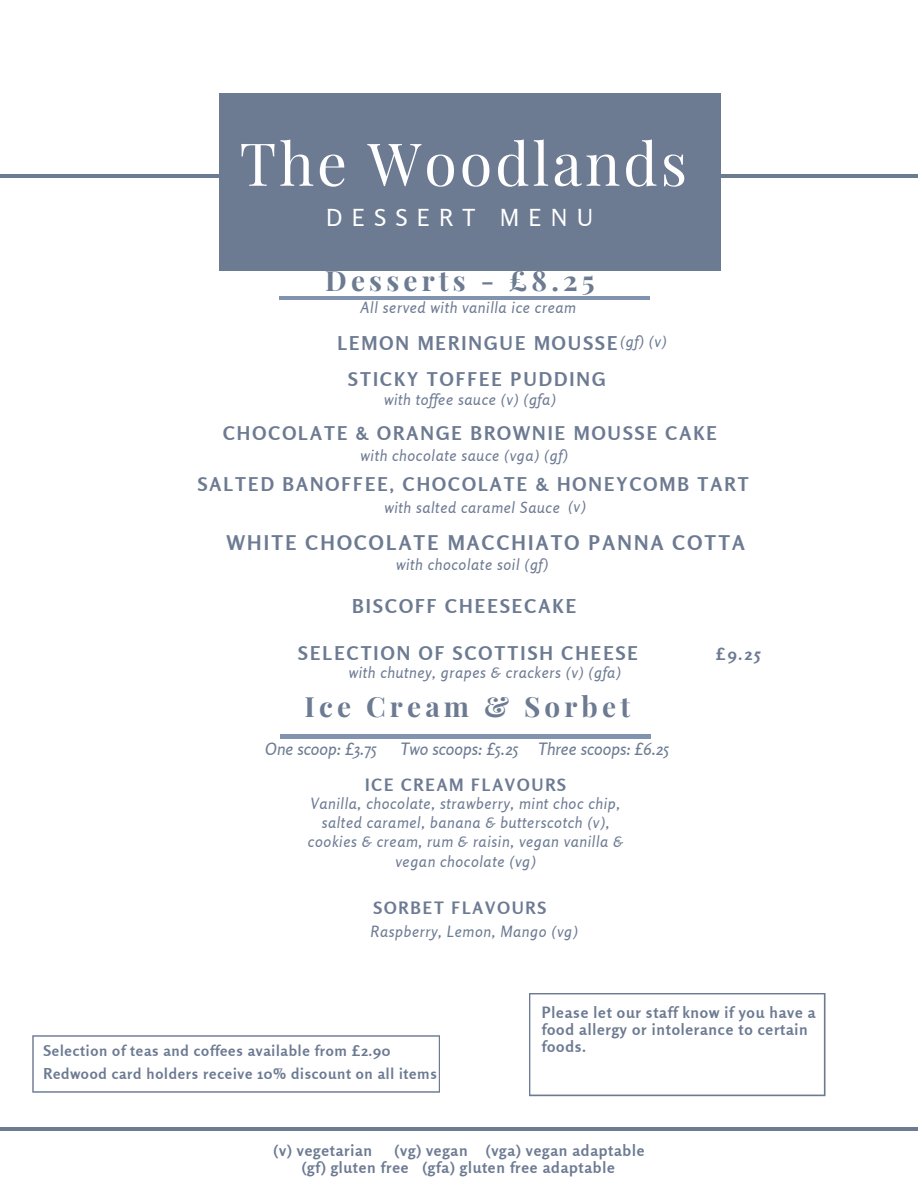
<style>
.page{position:relative;width:918px;height:1188px;background:#fff}
.page>*{position:absolute;margin:0;border:0;box-sizing:border-box;transform-origin:0 0}
.t1{font:59.25px "Playfair Display";letter-spacing:.05em;color:#fff}
.t2{font:700 27.9px "Playfair Display";letter-spacing:.15em;color:#6c7a92}
.t3{font:23.4px "Rosario";letter-spacing:.4em;color:#fff}
.t4{font:700 20.25px "Rosario";letter-spacing:.11em;color:#6c7a92}
.t5{font:700 19.05px "Rosario";letter-spacing:.11em;color:#6c7a92}
.t6{font:700 18.9px "Rosario";letter-spacing:.11em;color:#6c7a92}
.t7{font:italic 16.95px "Rosario";color:#6c7a92}
.t8{font:700 16.95px "Rosario";letter-spacing:.11em;color:#6c7a92}
.t9{font:700 15.6px/16.8px "Rosario";letter-spacing:.05em;color:#6c7a92}
.t10{font:italic 15.45px/19.2px "Rosario";letter-spacing:.04em;color:#6c7a92;text-align:center}
.t11{font:700 15px "Rosario";letter-spacing:.05em;color:#6c7a92}
</style>
<div class="page">
<hr style="left:0;top:174px;width:918px;height:3px;background:#6c7a92">
<div style="left:219px;top:94px;width:502px;height:177px;background:#6c7a92"></div>
<svg style="left:529px;top:993px;width:297px;height:103px"></svg>
<hr style="left:0;top:1128px;width:918px;height:3px;background:#6c7a92">
<svg style="left:32px;top:1035px;width:408px;height:58px"></svg>
<hr style="left:279px;top:297px;width:370px;height:3px;background:#8293b0">
<hr style="left:281px;top:735px;width:370px;height:3px;background:#8293b0">
<h3 class="t1" style="left:240px;top:122px;width:449px">The Woodlands</h3>
<h1 class="t3" style="left:326px;top:204px;width:268px">DESSERT MENU</h1>
<p class="t2" style="left:325px;top:261px;width:271px">Desserts - £8.25</p>
<h6 class="t10" style="left:360px;top:297px;width:217px">All served with vanilla ice cream</h6>
<p class="t6" style="left:337px;top:332px;width:282px">LEMON MERINGUE MOUSSE</p>
<h6 class="t10" style="left:620px;top:331px;width:48px">(gf) (v)</h6>
<h4 class="t6" style="left:348px;top:367px;width:259px">STICKY TOFFEE PUDDING</h4>
<h4 class="t10" style="left:384px;top:390px;width:173px">with tof ee sauce (v) (gfa)</h4>
<p class="t10" style="left:361px;top:445px;width:209px">with chocolate sauce (vga) (gf)</p>
<p class="t6" style="left:198px;top:473px;width:553px">SALTED BANOFFEE, CHOCOLATE &amp; HONEYCOMB TART</p>
<h4 class="t10" style="left:384px;top:498px;width:177px">with salted caramel Sauce</h4>
<p class="t4" style="left:227px;top:530px;width:520px">WHITE CHOCOLATE MACCHIATO PANNA COTTA</p>
<h4 class="t10" style="left:396px;top:554px;width:154px">with chocolate soil (gf)</h4>
<p class="t6" style="left:223px;top:422px;width:495px">CHOCOLATE &amp; ORANGE BROWNIE MOUSSE CAKE</p>
<h6 class="t10" style="left:568px;top:497px;width:19px">(v)</h6>
<p class="t5" style="left:352px;top:594px;width:226px">BISCOFF CHEESECAKE</p>
<h4 class="t6" style="left:298px;top:642px;width:341px">SELECTION OF SCOTTISH CHEESE</h4>
<p class="t10" style="left:349px;top:662px;width:274px">with chutney, grapes &amp; crackers (v) (gfa)</p>
<h2 class="t2" style="left:304px;top:687px;width:327px">Ice Cream &amp; Sorbet</h2>
<p class="t7" style="left:265px;top:739px;width:113px">One scoop: £3.75</p>
<p class="t7" style="left:401px;top:739px;width:270px">Two scoops: £5.25 Three scoops: £6.25</p>
<p class="t8" style="left:365px;top:775px;width:202px">ICE CREAM FLAVOURS</p>
<p class="t10" style="left:308px;top:794px;width:317px">Vanilla, chocolate, strawberry, mint choc chip, salted caramel, banana &amp; butterscotch (v), cookies &amp; cream, rum &amp; raisin, vegan vanilla &amp; vegan chocolate (vg)</p>
<h5 class="t8" style="left:374px;top:897px;width:174px">SORBET FLAVOURS</h5>
<h5 class="t10" style="left:371px;top:922px;width:209px">Raspberry, Lemon, Mango (vg)</h5>
<h4 class="t8" style="left:716px;top:643px;width:46px">£9.25</h4>
<p class="t11" style="left:44px;top:1041px;width:348px">Selection of teas and coffees available from £2.90</p>
<h4 class="t11" style="left:44px;top:1065px;width:395px">Redwood card holders receive 10% discount on all items</h4>
<p class="t9" style="left:542px;top:1004px;width:275px">Please let our staff know if you have a food allergy or intolerance to certain foods.</p>
<h2 class="t9" style="left:302px;top:1142px;width:344px;text-indent:93px">(vg) vegan (vga) vegan adaptable (gf) gluten free (gfa) gluten free adaptable</h2>
<h2 class="t9" style="left:274px;top:1142px;width:100px">(v) vegetarian</h2>
</div>
